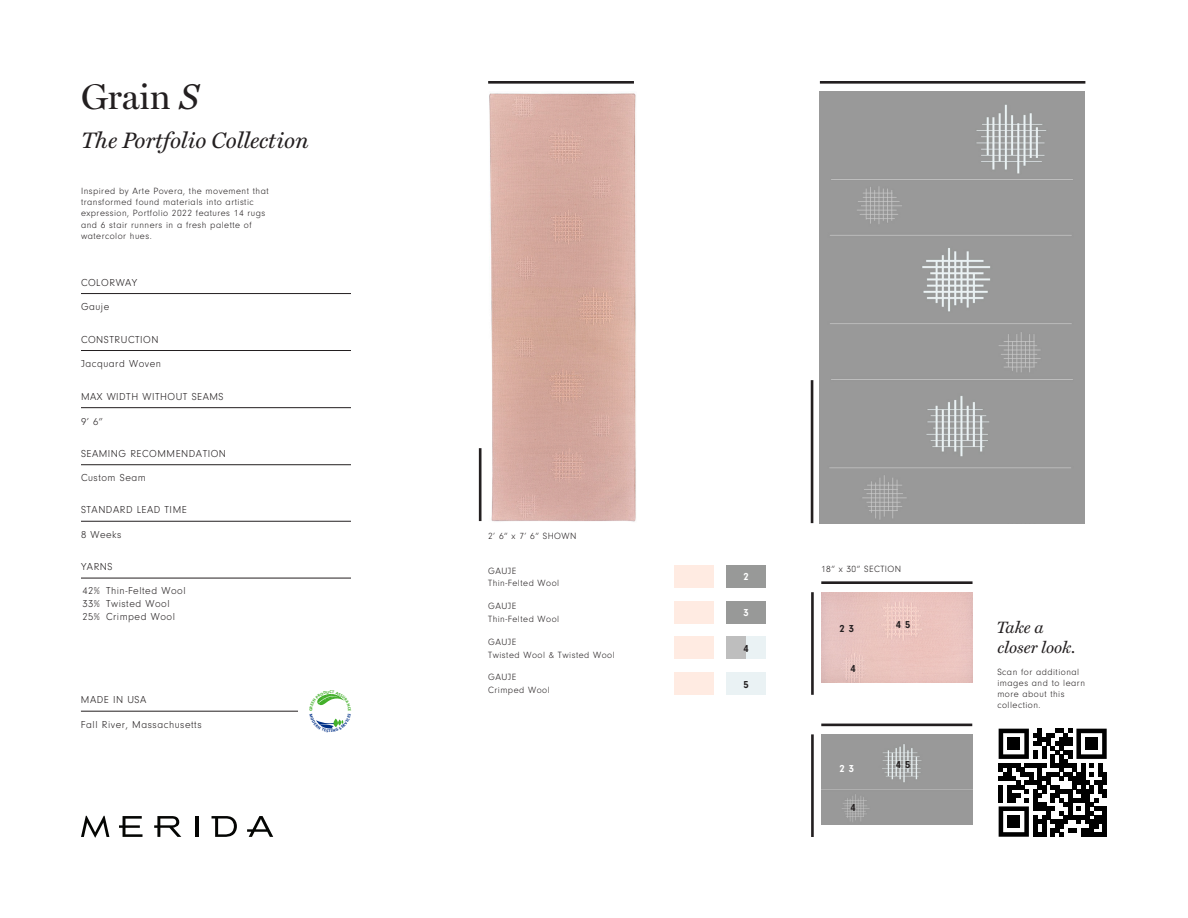
<style>
.page{position:relative;width:1188px;height:918px;background:#fff}
.page>*{position:absolute;margin:0;border:0;box-sizing:border-box;transform-origin:0 0}
.t1{font:36px "Miller Display";color:#231f20}
.t2{font:italic 22.5px "Miller Text";color:#231f20}
.t3{font:italic 16.5px "Miller Text";color:#231f20}
.t4{font:300 10.5px "Neuzeit Gro";letter-spacing:.05em;color:#231f20}
.t5{font:700 10.5px "Neuzeit Gro";color:#231f20}
.t6{font:700 10.5px "Neuzeit Gro";color:#fff}
.t7{font:300 9.3px/11.2px "Neuzeit Gro";letter-spacing:.05em;color:#231f20}
.s1{font-family:"Miller Text";font-style:italic}
</style>
<div class="page">
<hr style="left:821px;top:581px;width:152px;height:3px;background:#231f20">
<hr style="left:821px;top:724px;width:151px;height:2px;background:#231f20">
<hr style="left:811px;top:592px;width:3px;height:103px;background:#231f20">
<hr style="left:811px;top:734px;width:3px;height:103px;background:#231f20">
<svg style="left:119px;top:816px;width:24px;height:21px"></svg>
<svg style="left:154px;top:816px;width:27px;height:21px"></svg>
<hr style="left:196px;top:816px;width:3px;height:21px;background:#040503">
<svg style="left:212px;top:816px;width:25px;height:21px"></svg>
<svg style="left:247px;top:816px;width:26px;height:21px"></svg>
<svg style="left:81px;top:816px;width:28px;height:22px"></svg>
<hr style="left:81px;top:293px;width:270px;height:1px;background:#231f20">
<hr style="left:81px;top:350px;width:270px;height:1px;background:#231f20">
<hr style="left:81px;top:407px;width:270px;height:1px;background:#231f20">
<hr style="left:81px;top:464px;width:270px;height:1px;background:#231f20">
<hr style="left:81px;top:521px;width:270px;height:1px;background:#231f20">
<hr style="left:81px;top:711px;width:217px;height:1px;background:#231f20">
<hr style="left:81px;top:578px;width:270px;height:1px;background:#231f20">
<hr style="left:479px;top:448px;width:2px;height:73px;background:#231f20">
<hr style="left:488px;top:81px;width:146px;height:3px;background:#231f20">
<hr style="left:811px;top:380px;width:2px;height:143px;background:#231f20">
<hr style="left:820px;top:81px;width:265px;height:3px;background:#231f20">
<img style="left:822px;top:592px;width:150px;height:91px">
<img style="left:489px;top:93px;width:147px;height:429px">
<img style="left:821px;top:734px;width:151px;height:91px">
<div style="left:726px;top:565px;width:40px;height:23px;background:#989998"></div>
<div style="left:726px;top:601px;width:40px;height:23px;background:#989998"></div>
<div style="left:726px;top:636px;width:20px;height:23px;background:#bebebe"></div>
<div style="left:746px;top:636px;width:20px;height:23px;background:#eaf2f4"></div>
<div style="left:726px;top:672px;width:40px;height:23px;background:#eaf2f4"></div>
<div style="left:674px;top:565px;width:40px;height:23px;background:#ffebe2"></div>
<div style="left:674px;top:601px;width:40px;height:23px;background:#ffebe2"></div>
<div style="left:674px;top:636px;width:40px;height:23px;background:#ffebe2"></div>
<div style="left:674px;top:672px;width:40px;height:23px;background:#ffebe2"></div>
<img style="left:820px;top:91px;width:264px;height:432px">
<svg style="left:999px;top:729px;width:108px;height:108px"></svg>
<div style="left:1007px;top:737px;width:13px;height:13px;background:#000"></div>
<div style="left:1085px;top:737px;width:13px;height:13px;background:#000"></div>
<div style="left:1007px;top:815px;width:13px;height:13px;background:#000"></div>
<svg style="left:316px;top:694px;width:28px;height:35px"></svg>
<p class="t1" style="left:81px;top:75px;width:119px">Grain <span class="s1">S</span></p>
<h2 class="t2" style="left:81px;top:122px;width:229px">The Portfolio Collection</h2>
<p class="t7" style="left:81px;top:185px;width:189px">Inspired by Arte Povera, the movement that transformed found materials into artistic expression, Portfolio 2022 features 14 rugs and 6 stair runners in a fresh palette of watercolor hues.</p>
<p class="t4" style="left:81px;top:277px;width:58px">COLORWAY</p>
<p class="t4" style="left:81px;top:301px;width:30px">Gauje</p>
<p class="t4" style="left:81px;top:334px;width:79px">CONSTRUCTION</p>
<p class="t4" style="left:81px;top:358px;width:82px">Jacquard Woven</p>
<p class="t4" style="left:81px;top:391px;width:144px">MAX WIDTH WITHOUT SEAMS</p>
<p class="t4" style="left:81px;top:416px;width:24px">9’ 6”</p>
<p class="t4" style="left:81px;top:448px;width:147px">SEAMING RECOMMENDATION</p>
<p class="t4" style="left:81px;top:472px;width:66px">Custom Seam</p>
<p class="t4" style="left:81px;top:504px;width:107px">STANDARD LEAD TIME</p>
<p class="t4" style="left:81px;top:529px;width:42px">8 Weeks</p>
<p class="t4" style="left:81px;top:561px;width:33px">YARNS</p>
<p class="t4" style="left:82px;top:585px;width:19px">42%</p>
<p class="t4" style="left:82px;top:598px;width:19px">33%</p>
<p class="t4" style="left:82px;top:611px;width:19px">25%</p>
<p class="t4" style="left:106px;top:585px;width:81px">Thin-Felted Wool</p>
<p class="t4" style="left:106px;top:598px;width:65px">Twisted Wool</p>
<p class="t4" style="left:106px;top:611px;width:70px">Crimped Wool</p>
<p class="t4" style="left:81px;top:694px;width:67px">MADE IN USA</p>
<p class="t4" style="left:81px;top:719px;width:122px">Fall River, Massachusetts</p>
<p class="t7" style="left:488px;top:531px;width:90px">2’ 6” x 7’ 6” SHOWN</p>
<p class="t7" style="left:488px;top:565px;width:30px">GAUJE</p>
<p class="t7" style="left:488px;top:578px;width:73px">Thin-Felted Wool</p>
<p class="t7" style="left:488px;top:601px;width:30px">GAUJE</p>
<p class="t7" style="left:488px;top:614px;width:73px">Thin-Felted Wool</p>
<p class="t7" style="left:488px;top:636px;width:30px">GAUJE</p>
<p class="t7" style="left:488px;top:649px;width:128px">Twisted Wool &amp; Twisted Wool</p>
<p class="t7" style="left:488px;top:672px;width:30px">GAUJE</p>
<p class="t7" style="left:488px;top:685px;width:63px">Crimped Wool</p>
<p class="t6" style="left:743px;top:571px;width:7px">2</p>
<p class="t6" style="left:743px;top:607px;width:7px">3</p>
<p class="t5" style="left:743px;top:643px;width:7px">4</p>
<p class="t5" style="left:743px;top:678px;width:7px">5</p>
<p class="t7" style="left:821px;top:564px;width:82px">18” x 30” SECTION</p>
<p class="t5" style="left:840px;top:623px;width:16px">2 3</p>
<p class="t5" style="left:851px;top:663px;width:7px">4</p>
<p class="t6" style="left:840px;top:762px;width:16px">2 3</p>
<p class="t5" style="left:851px;top:802px;width:7px">4</p>
<p class="t5" style="left:896px;top:619px;width:16px">4 5</p>
<p class="t5" style="left:896px;top:759px;width:16px">4 5</p>
<h3 class="t3" style="left:997px;top:614px;width:48px">Take a</h3>
<h3 class="t3" style="left:997px;top:634px;width:80px">closer look.</h3>
<p class="t7" style="left:997px;top:666px;width:89px">Scan for additional images and to learn more about this collection.</p>
</div>
